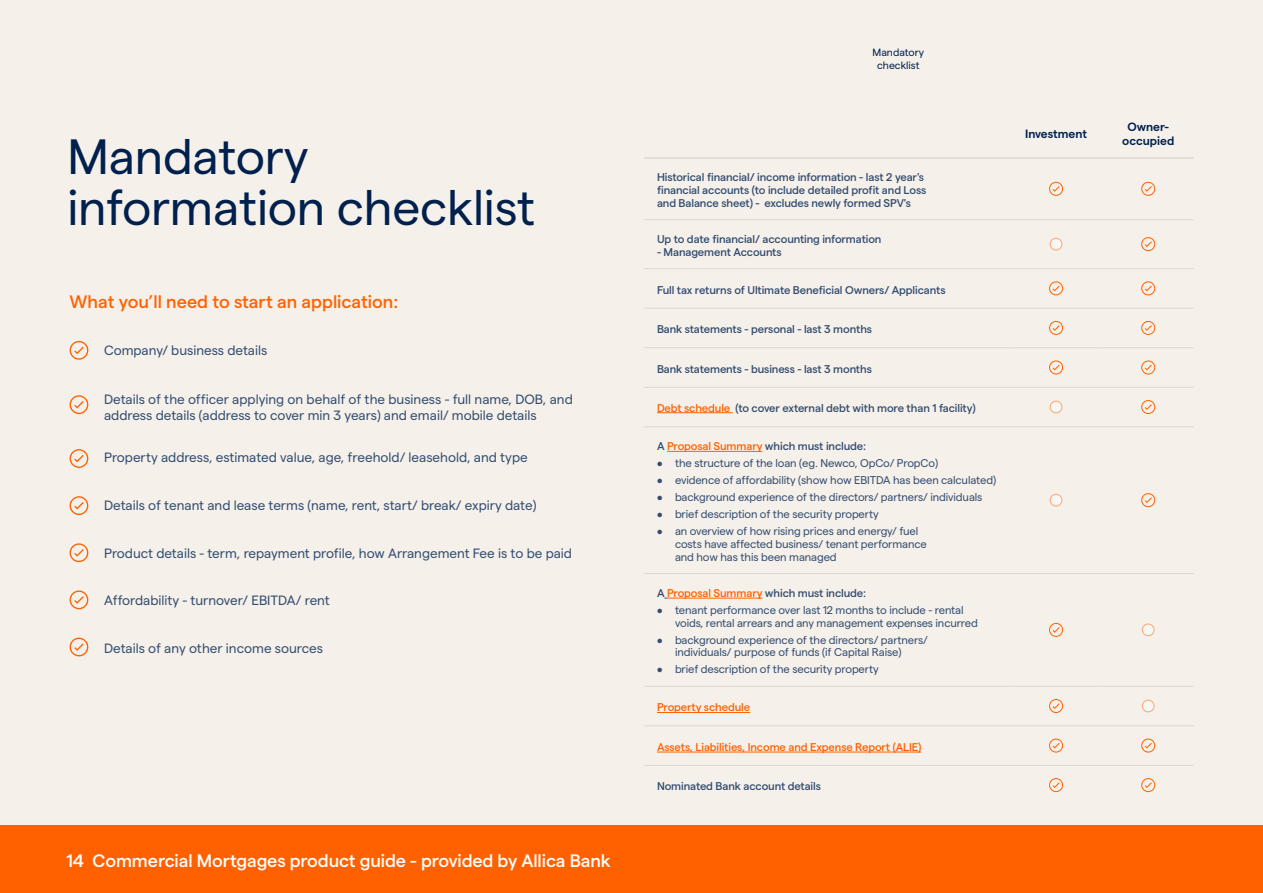
<style>
.page{position:relative;width:1263px;height:893px;background:#f5f0e9}
.page>*{position:absolute;margin:0;border:0;box-sizing:border-box;transform-origin:0 0}
.t1{font:49.5px/51px "Matter";letter-spacing:-.005em;color:#00204e}
.t2{font:500 18px "Matter";letter-spacing:-.005em;color:#fff}
.t3{font:500 18px "Matter";color:#ff6100}
.t4{font:13.5px/16.5px "Matter";color:#334d71}
.t5{font:600 12px/14.4px "Matter";color:#00204e;text-align:center}
.t6{font:11.25px/12.8px "Matter";letter-spacing:-.01em;color:#334d71}
.t7{font:500 11.25px/12.8px "Matter";letter-spacing:-.01em;color:#334d71}
.t8{font:500 11.25px "Matter";letter-spacing:-.01em;color:#ff6100}
.t9{font:10.5px/12.6px "Matter";color:#00204e;text-align:center}
.s1{color:#ff6100}
</style>
<div class="page">
<div style="left:0;top:825px;width:1263px;height:68px;background:#ff6100"></div>
<hr style="left:643px;top:157px;width:366px;height:2px;background:#ddd8d2">
<hr style="left:1009px;top:157px;width:93px;height:2px;background:#ddd8d2">
<hr style="left:1102px;top:157px;width:92px;height:2px;background:#ddd8d2">
<hr style="left:643px;top:219px;width:366px;height:1px;background:#ddd8d2">
<hr style="left:1009px;top:219px;width:93px;height:1px;background:#ddd8d2">
<hr style="left:1102px;top:219px;width:92px;height:1px;background:#ddd8d2">
<hr style="left:643px;top:268px;width:366px;height:1px;background:#ddd8d2">
<hr style="left:1009px;top:268px;width:93px;height:1px;background:#ddd8d2">
<hr style="left:1102px;top:268px;width:92px;height:1px;background:#ddd8d2">
<hr style="left:643px;top:308px;width:366px;height:1px;background:#ddd8d2">
<hr style="left:1009px;top:308px;width:93px;height:1px;background:#ddd8d2">
<hr style="left:1102px;top:308px;width:92px;height:1px;background:#ddd8d2">
<hr style="left:643px;top:347px;width:366px;height:1px;background:#ddd8d2">
<hr style="left:1009px;top:347px;width:93px;height:1px;background:#ddd8d2">
<hr style="left:1102px;top:347px;width:92px;height:1px;background:#ddd8d2">
<hr style="left:643px;top:387px;width:366px;height:1px;background:#ddd8d2">
<hr style="left:1009px;top:387px;width:93px;height:1px;background:#ddd8d2">
<hr style="left:1102px;top:387px;width:92px;height:1px;background:#ddd8d2">
<hr style="left:643px;top:426px;width:366px;height:1px;background:#ddd8d2">
<hr style="left:1009px;top:426px;width:93px;height:1px;background:#ddd8d2">
<hr style="left:1102px;top:426px;width:92px;height:1px;background:#ddd8d2">
<hr style="left:643px;top:573px;width:366px;height:1px;background:#ddd8d2">
<hr style="left:1009px;top:573px;width:93px;height:1px;background:#ddd8d2">
<hr style="left:1102px;top:573px;width:92px;height:1px;background:#ddd8d2">
<hr style="left:643px;top:686px;width:366px;height:1px;background:#ddd8d2">
<hr style="left:1009px;top:686px;width:93px;height:1px;background:#ddd8d2">
<hr style="left:1102px;top:686px;width:92px;height:1px;background:#ddd8d2">
<hr style="left:643px;top:725px;width:366px;height:1px;background:#ddd8d2">
<hr style="left:1009px;top:725px;width:93px;height:1px;background:#ddd8d2">
<hr style="left:1102px;top:725px;width:92px;height:1px;background:#ddd8d2">
<hr style="left:643px;top:765px;width:366px;height:1px;background:#ddd8d2">
<hr style="left:1009px;top:765px;width:93px;height:1px;background:#ddd8d2">
<hr style="left:1102px;top:765px;width:92px;height:1px;background:#ddd8d2">
<svg style="left:1049px;top:182px;width:14px;height:14px"></svg>
<svg style="left:1141px;top:182px;width:14px;height:14px"></svg>
<div style="left:1050px;top:238px;width:12px;height:12px;background:#f9f7f3;border-radius:50%"></div>
<div style="left:1050px;top:238px;width:12px;height:12px;border:1px solid #ff6100;border-radius:50%"></div>
<svg style="left:1141px;top:237px;width:14px;height:14px"></svg>
<svg style="left:1049px;top:281px;width:14px;height:14px"></svg>
<svg style="left:1141px;top:281px;width:14px;height:14px"></svg>
<svg style="left:1049px;top:321px;width:14px;height:14px"></svg>
<svg style="left:1141px;top:321px;width:14px;height:14px"></svg>
<svg style="left:1049px;top:360px;width:14px;height:14px"></svg>
<svg style="left:1141px;top:360px;width:14px;height:14px"></svg>
<hr style="left:657px;top:412px;width:76px;height:1px;background:#ff6100">
<div style="left:1050px;top:401px;width:12px;height:12px;border:1px solid #ff6100;border-radius:50%"></div>
<svg style="left:1141px;top:400px;width:14px;height:14px"></svg>
<hr style="left:667px;top:451px;width:95px;height:1px;background:#ff6100">
<div style="left:1050px;top:494px;width:12px;height:12px;background:#f9f7f3;border-radius:50%"></div>
<div style="left:1050px;top:494px;width:12px;height:12px;border:1px solid #ff6100;border-radius:50%"></div>
<svg style="left:1141px;top:493px;width:14px;height:14px"></svg>
<hr style="left:667px;top:598px;width:95px;height:1px;background:#ff6100">
<svg style="left:1049px;top:623px;width:14px;height:14px"></svg>
<div style="left:1142px;top:623px;width:12px;height:13px;border:1px solid #ff6100;border-radius:50%"></div>
<hr style="left:657px;top:712px;width:93px;height:1px;background:#ff6100">
<svg style="left:1049px;top:699px;width:14px;height:14px"></svg>
<div style="left:1142px;top:700px;width:12px;height:12px;background:#f9f7f3;border-radius:50%"></div>
<div style="left:1142px;top:700px;width:12px;height:12px;border:1px solid #ff6100;border-radius:50%"></div>
<hr style="left:657px;top:752px;width:264px;height:1px;background:#ff6100">
<svg style="left:1049px;top:738px;width:14px;height:15px"></svg>
<svg style="left:1141px;top:738px;width:14px;height:15px"></svg>
<svg style="left:1049px;top:778px;width:14px;height:14px"></svg>
<svg style="left:1141px;top:778px;width:14px;height:14px"></svg>
<svg style="left:70px;top:341px;width:18px;height:19px"></svg>
<svg style="left:70px;top:395px;width:18px;height:19px"></svg>
<svg style="left:70px;top:449px;width:18px;height:19px"></svg>
<svg style="left:70px;top:496px;width:18px;height:19px"></svg>
<svg style="left:70px;top:543px;width:18px;height:19px"></svg>
<svg style="left:70px;top:590px;width:18px;height:19px"></svg>
<svg style="left:70px;top:638px;width:18px;height:18px"></svg>
<h1 class="t1" style="left:68px;top:127px;width:469px">Mandatory information checklist</h1>
<h2 class="t3" style="left:70px;top:289px;width:330px">What you’ll need to start an application:</h2>
<p class="t4" style="left:104px;top:341px;width:165px">Company/ business details</p>
<p class="t4" style="left:104px;top:389px;width:470px">Details of the officer applying on behalf of the business - full name, DOB, and address details (address to cover min 3 years) and email/ mobile details</p>
<p class="t4" style="left:104px;top:448px;width:425px">Property address, estimated value, age, freehold/ leasehold, and type</p>
<p class="t4" style="left:104px;top:496px;width:434px">Details of tenant and lease terms (name, rent, start/ break/ expiry date)</p>
<p class="t4" style="left:104px;top:544px;width:469px">Product details - term, repayment profile, how Arrangement Fee is to be paid</p>
<p class="t4" style="left:104px;top:591px;width:227px">Affordability - turnover/ EBITDA/ rent</p>
<p class="t4" style="left:104px;top:638px;width:220px">Details of any other income sources</p>
<h2 class="t2" style="left:66px;top:847px;width:546px">14 Commercial Mortgages product guide - provided by Allica Bank</h2>
<p class="t9" style="left:872px;top:45px;width:53px">Mandatory checklist</p>
<p class="t7" style="left:657px;top:170px;width:271px">Historical financial/ income information - last 2 year's financial accounts (to include detailed profit and Loss and Balance sheet) - excludes newly formed SPV's</p>
<p class="t7" style="left:657px;top:232px;width:226px">Up to date financial/ accounting information</p>
<p class="t7" style="left:657px;top:245px;width:126px">- Management Accounts</p>
<p class="t7" style="left:657px;top:282px;width:290px">Full tax returns of Ultimate Beneficial Owners/ Applicants</p>
<p class="t7" style="left:657px;top:322px;width:217px">Bank statements - personal - last 3 months</p>
<p class="t7" style="left:657px;top:362px;width:217px">Bank statements - business - last 3 months</p>
<p class="t7" style="left:657px;top:400px;width:320px"><span class="s1">Debt schedule</span> (to cover external debt with more than 1 facility)</p>
<p class="t7" style="left:657px;top:439px;width:211px">A <span class="s1">Proposal Summary</span> which must include:</p>
<p class="t6" style="left:657px;top:456px;width:283px">• the structure of the loan (eg. Newco, OpCo/ PropCo)</p>
<p class="t6" style="left:657px;top:473px;width:341px">• evidence of affordability (show how EBITDA has been calculated)</p>
<p class="t6" style="left:657px;top:490px;width:327px">• background experience of the directors/ partners/ individuals</p>
<p class="t6" style="left:657px;top:507px;width:223px">• brief description of the security property</p>
<p class="t6" style="left:675px;top:524px;width:253px;text-indent:-18px">• an overview of how rising prices and energy/ fuel costs have affected business/ tenant performance and how has this been managed</p>
<p class="t7" style="left:657px;top:586px;width:211px">A <span class="s1">Proposal Summary</span> which must include:</p>
<p class="t6" style="left:675px;top:603px;width:304px;text-indent:-18px">• tenant performance over last 12 months to include - rental voids, rental arrears and any management expenses incurred</p>
<p class="t6" style="left:675px;top:632px;width:254px;text-indent:-18px">• background experience of the directors/ partners/ individuals/ purpose of funds (if Capital Raise)</p>
<p class="t6" style="left:657px;top:662px;width:223px">• brief description of the security property</p>
<p class="t8" style="left:657px;top:699px;width:95px">Property schedule</p>
<p class="t8" style="left:657px;top:739px;width:266px">Assets, Liabilities, Income and Expense Report (ALIE)</p>
<p class="t7" style="left:657px;top:779px;width:165px">Nominated Bank account details</p>
<p class="t5" style="left:1025px;top:126px;width:63px">Investment</p>
<p class="t5" style="left:1122px;top:118px;width:54px">Owner&shy;occupied</p>
</div>
